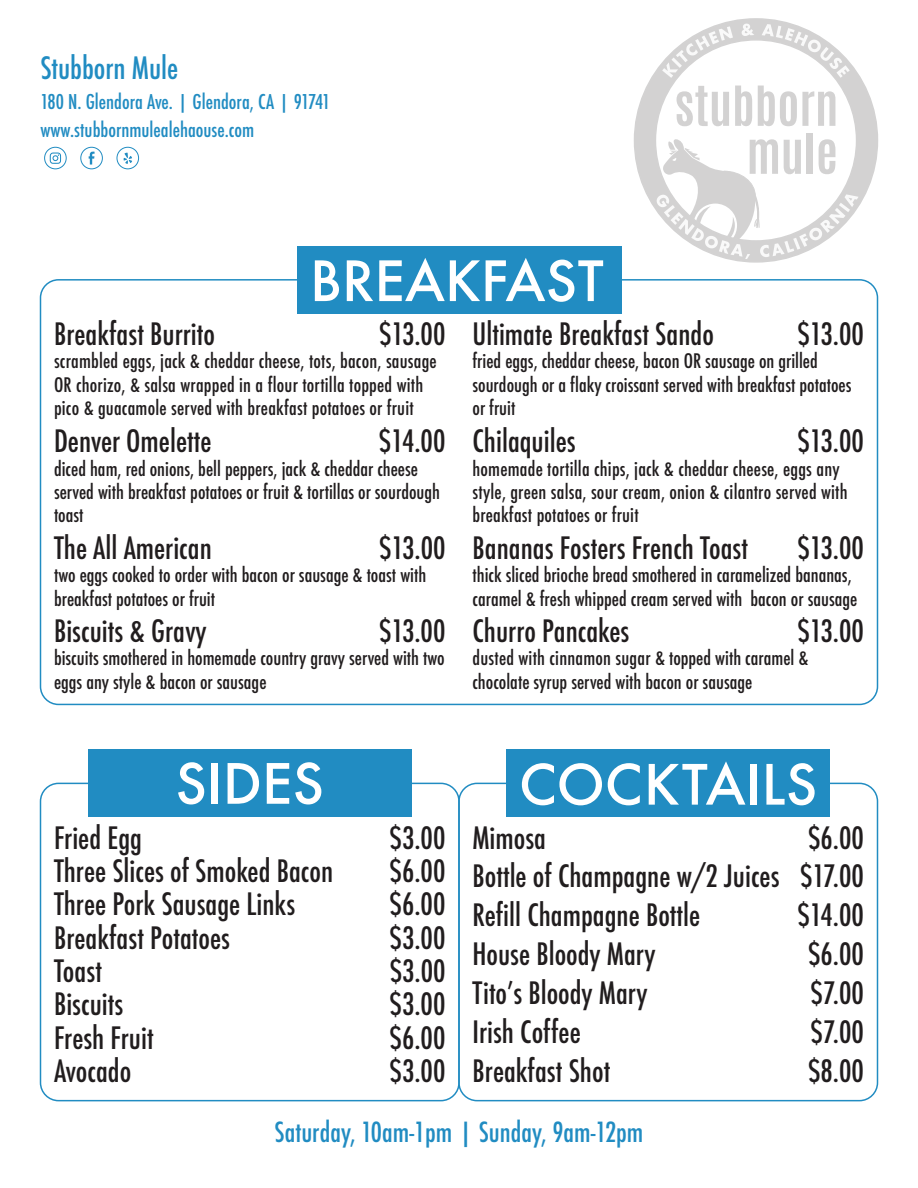
<style>
.page{position:relative;width:918px;height:1188px;background:#fff}
.page>*{position:absolute;margin:0;border:0;box-sizing:border-box;transform-origin:0 0}
.t1{font:500 condensed 30px/38.8px "Futura";color:#211d1e;text-align:justify}
.t2{font:500 condensed 30px "Futura";color:#218cc2}
.t3{font:500 condensed 27px "Futura";color:#218cc2}
.t4{font:500 condensed 19.8px/27.8px "Futura";color:#218cc2}
.t5{font:500 condensed 19.5px/23.4px "Futura";color:#211d1e}
</style>
<div class="page">
<div style="left:297px;top:246px;width:324px;height:68px;background:#218cc2"></div>
<svg style="left:315px;top:260px;width:24px;height:41px"></svg>
<svg style="left:347px;top:260px;width:26px;height:41px"></svg>
<svg style="left:379px;top:258px;width:101px;height:43px"></svg>
<svg style="left:486px;top:258px;width:117px;height:44px"></svg>
<div style="left:44px;top:147px;width:23px;height:22px;border:1px solid #218cc2;border-radius:50%"></div>
<svg style="left:50px;top:153px;width:11px;height:11px"></svg>
<div style="left:80px;top:147px;width:23px;height:22px;border:1px solid #218cc2;border-radius:50%"></div>
<svg style="left:89px;top:151px;width:6px;height:14px"></svg>
<div style="left:117px;top:147px;width:22px;height:22px;border:1px solid #218cc2;border-radius:50%"></div>
<svg style="left:124px;top:153px;width:8px;height:11px"></svg>
<div style="left:88px;top:750px;width:324px;height:67px;background:#218cc2"></div>
<svg style="left:178px;top:762px;width:26px;height:42px"></svg>
<div style="left:212px;top:763px;width:6px;height:41px;background:#fff"></div>
<svg style="left:228px;top:763px;width:31px;height:41px"></svg>
<svg style="left:267px;top:763px;width:22px;height:41px"></svg>
<svg style="left:295px;top:762px;width:26px;height:42px"></svg>
<div style="left:458px;top:783px;width:420px;height:318px;border:2px solid #218cc2;border-radius:18px"></div>
<div style="left:506px;top:750px;width:324px;height:67px;background:#218cc2"></div>
<svg style="left:522px;top:763px;width:80px;height:42px"></svg>
<svg style="left:608px;top:763px;width:32px;height:42px"></svg>
<svg style="left:649px;top:761px;width:96px;height:44px"></svg>
<div style="left:751px;top:764px;width:6px;height:41px;background:#fff"></div>
<svg style="left:766px;top:763px;width:49px;height:42px"></svg>
<svg style="left:634px;top:18px;width:244px;height:245px"></svg>
<h1 class="t2" style="left:40px;top:48px;width:139px">Stubborn Mule</h1>
<p class="t4" style="left:40px;top:88px;width:292px">180 N. Glendora Ave. | Glendora, CA | 91741 www.stubbornmulealehaouse.com</p>
<h1 class="t1" style="left:54px;top:315px;width:163px">Breakfast Burrito</h1>
<h1 class="t1" style="left:379px;top:315px;width:68px">$13.00</h1>
<p class="t5" style="left:54px;top:350px;width:384px">scrambled eggs, jack &amp; cheddar cheese, tots, bacon, sausage<br>OR chorizo, &amp; salsa wrapped in a flour tortilla topped with pico &amp; guacamole served with breakfast potatoes or fruit</p>
<h1 class="t1" style="left:54px;top:421px;width:159px">Denver Omelette</h1>
<h1 class="t1" style="left:379px;top:421px;width:68px">$14.00</h1>
<p class="t5" style="left:54px;top:457px;width:388px">diced ham, red onions, bell peppers, jack &amp; cheddar cheese served with breakfast potatoes or fruit &amp; tortillas or sourdough toast</p>
<h1 class="t1" style="left:54px;top:528px;width:159px">The All American</h1>
<h1 class="t1" style="left:379px;top:528px;width:68px">$13.00</h1>
<p class="t5" style="left:54px;top:563px;width:374px">two eggs cooked to order with bacon or sausage &amp; toast with breakfast potatoes or fruit</p>
<h1 class="t1" style="left:54px;top:612px;width:154px">Biscuits &amp; Gravy</h1>
<h1 class="t1" style="left:379px;top:612px;width:68px">$13.00</h1>
<p class="t5" style="left:54px;top:647px;width:392px">biscuits smothered in homemade country gravy served with two eggs any style &amp; bacon or sausage</p>
<h1 class="t1" style="left:472px;top:315px;width:243px">Ultimate Breakfast Sando</h1>
<h1 class="t1" style="left:798px;top:315px;width:68px">$13.00</h1>
<p class="t5" style="left:472px;top:350px;width:380px">fried eggs, cheddar cheese, bacon OR sausage on grilled sourdough or a flaky croissant served with breakfast potatoes or fruit</p>
<h1 class="t1" style="left:473px;top:421px;width:105px">Chilaquiles</h1>
<h1 class="t1" style="left:798px;top:421px;width:68px">$13.00</h1>
<p class="t5" style="left:473px;top:457px;width:377px">homemade tortilla chips, jack &amp; cheddar cheese, eggs any style, green salsa, sour cream, onion &amp; cilantro served with breakfast potatoes or fruit</p>
<h1 class="t1" style="left:472px;top:528px;width:277px">Bananas Fosters French Toast</h1>
<h1 class="t1" style="left:798px;top:528px;width:68px">$13.00</h1>
<p class="t5" style="left:473px;top:563px;width:386px">thick sliced brioche bread smothered in caramelized bananas, caramel &amp; fresh whipped cream served with bacon or sausage</p>
<h1 class="t1" style="left:472px;top:612px;width:158px">Churro Pancakes</h1>
<h1 class="t1" style="left:798px;top:612px;width:68px">$13.00</h1>
<p class="t5" style="left:472px;top:647px;width:338px">dusted with cinnamon sugar &amp; topped with caramel &amp; chocolate syrup served with bacon or sausage</p>
<h1 class="t1" style="left:54px;top:818px;width:90px">Fried Egg</h1>
<h1 class="t1" style="left:390px;top:818px;width:57px">$3.00</h1>
<h1 class="t1" style="left:54px;top:852px;width:281px">Three Slices of Smoked Bacon</h1>
<h1 class="t1" style="left:390px;top:852px;width:57px">$6.00</h1>
<h1 class="t1" style="left:54px;top:885px;width:243px">Three Pork Sausage Links</h1>
<h1 class="t1" style="left:390px;top:885px;width:57px">$6.00</h1>
<h1 class="t1" style="left:54px;top:918px;width:177px">Breakfast Potatoes</h1>
<h1 class="t1" style="left:390px;top:918px;width:57px">$3.00</h1>
<h1 class="t1" style="left:54px;top:952px;width:49px">Toast</h1>
<h1 class="t1" style="left:390px;top:952px;width:57px">$3.00</h1>
<h1 class="t1" style="left:54px;top:985px;width:71px">Biscuits</h1>
<h1 class="t1" style="left:390px;top:985px;width:57px">$3.00</h1>
<h1 class="t1" style="left:54px;top:1018px;width:101px">Fresh Fruit</h1>
<h1 class="t1" style="left:390px;top:1018px;width:57px">$6.00</h1>
<h1 class="t1" style="left:54px;top:1052px;width:79px">Avocado</h1>
<h1 class="t1" style="left:390px;top:1052px;width:57px">$3.00</h1>
<h1 class="t1" style="left:472px;top:818px;width:393px;text-indent:336px">$6.00<br>Bottle of Champagne w/2 Juices $17.00<br>Refill Champagne Bottle</h1>
<h1 class="t1" style="left:472px;top:818px;width:75px">Mimosa</h1>
<h1 class="t1" style="left:797px;top:896px;width:68px">$14.00</h1>
<h1 class="t1" style="left:472px;top:935px;width:185px">House Bloody Mary</h1>
<h1 class="t1" style="left:808px;top:935px;width:57px">$6.00</h1>
<h1 class="t1" style="left:473px;top:974px;width:177px">Titoʼs Bloody Mary</h1>
<h1 class="t1" style="left:811px;top:974px;width:55px">$7.00</h1>
<h1 class="t1" style="left:472px;top:1013px;width:110px">Irish Coffee</h1>
<h1 class="t1" style="left:811px;top:1013px;width:55px">$7.00</h1>
<h1 class="t1" style="left:473px;top:1052px;width:139px">Breakfast Shot</h1>
<h1 class="t1" style="left:808px;top:1052px;width:57px">$8.00</h1>
<h2 class="t3" style="left:275px;top:1115px;width:370px">Saturday, 10am-1pm | Sunday, 9am-12pm</h2>
</div>
